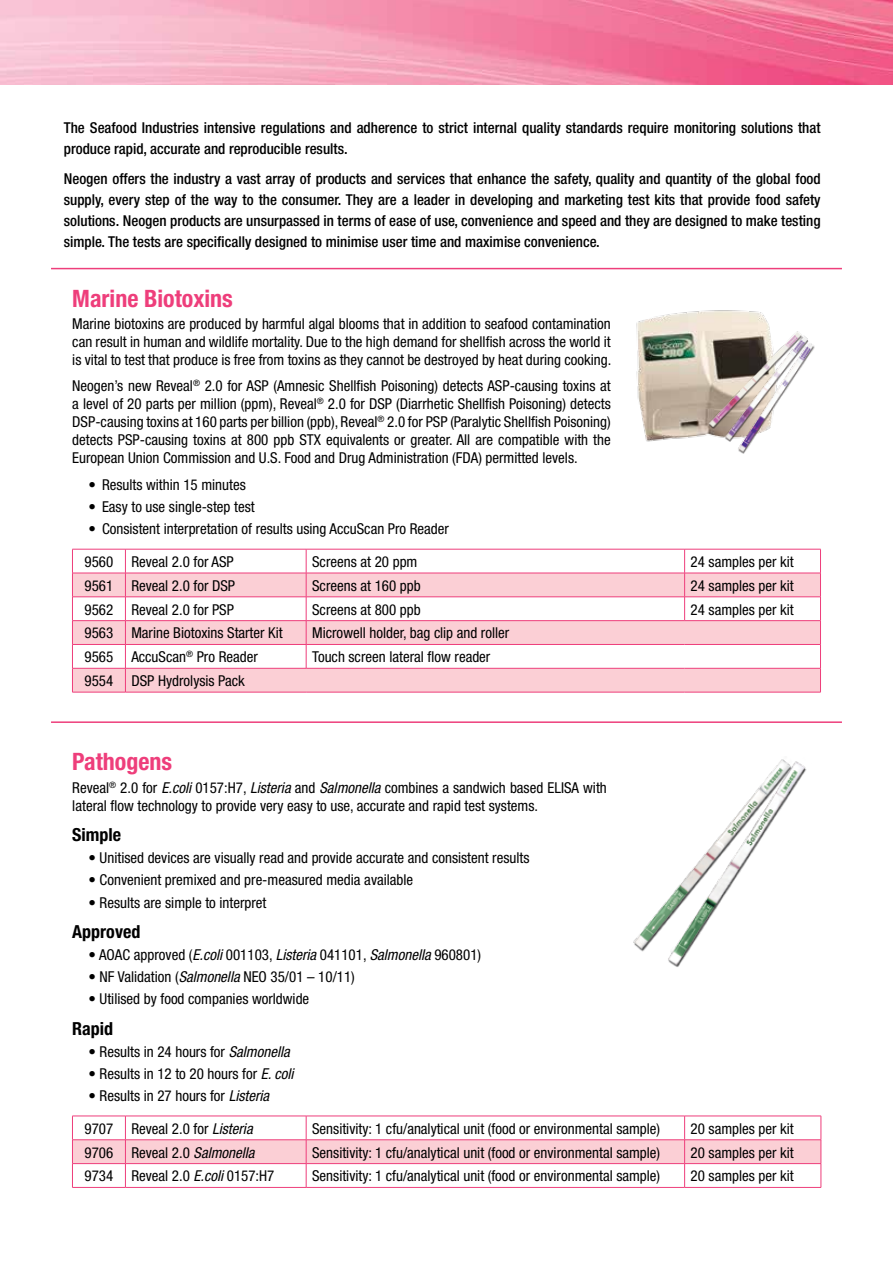
<style>
.page{position:relative;width:893px;height:1263px;background:#fff}
.page>*{position:absolute;margin:0;border:0;box-sizing:border-box;transform-origin:0 0}
.t1{font:700 condensed 24px "Helvetica Neue";color:#ee3e7b}
.t2{font:700 condensed 18px "Helvetica Neue";color:#000}
.t3{font:condensed 15px/18px "Helvetica Neue";color:#000}
.t4{font:500 condensed 15px/21px "Helvetica Neue";color:#000}
.s1{font-style:italic}
</style>
<div class="page">
<svg style="left:73px;top:550px;width:747px;height:23px"></svg>
<svg style="left:73px;top:574px;width:747px;height:118px;fill:#fbcfd5"></svg>
<hr style="left:72px;top:549px;width:53px;height:1px;background:#ee3e7b">
<hr style="left:125px;top:549px;width:181px;height:1px;background:#ee3e7b">
<hr style="left:306px;top:549px;width:379px;height:1px;background:#ee3e7b">
<hr style="left:685px;top:549px;width:136px;height:1px;background:#ee3e7b">
<hr style="left:72px;top:573px;width:53px;height:1px;background:#ee3e7b">
<hr style="left:125px;top:573px;width:181px;height:1px;background:#ee3e7b">
<hr style="left:306px;top:573px;width:379px;height:1px;background:#ee3e7b">
<hr style="left:685px;top:573px;width:136px;height:1px;background:#ee3e7b">
<hr style="left:72px;top:596px;width:53px;height:1px;background:#ee3e7b">
<hr style="left:125px;top:596px;width:181px;height:1px;background:#ee3e7b">
<hr style="left:306px;top:596px;width:379px;height:1px;background:#ee3e7b">
<hr style="left:685px;top:596px;width:136px;height:1px;background:#ee3e7b">
<svg style="left:684px;top:549px;width:1px;height:71px"></svg>
<hr style="left:72px;top:620px;width:53px;height:1px;background:#ee3e7b">
<hr style="left:125px;top:620px;width:181px;height:1px;background:#ee3e7b">
<hr style="left:306px;top:620px;width:379px;height:1px;background:#ee3e7b">
<hr style="left:685px;top:620px;width:136px;height:1px;background:#ee3e7b">
<hr style="left:72px;top:644px;width:53px;height:1px;background:#ee3e7b">
<hr style="left:125px;top:644px;width:181px;height:1px;background:#ee3e7b">
<hr style="left:306px;top:644px;width:379px;height:1px;background:#ee3e7b">
<svg style="left:306px;top:549px;width:1px;height:119px"></svg>
<hr style="left:685px;top:644px;width:136px;height:1px;background:#ee3e7b">
<hr style="left:72px;top:668px;width:53px;height:1px;background:#ee3e7b">
<svg style="left:72px;top:549px;width:1px;height:143px"></svg>
<hr style="left:125px;top:668px;width:181px;height:1px;background:#ee3e7b">
<svg style="left:125px;top:549px;width:1px;height:143px"></svg>
<hr style="left:306px;top:668px;width:379px;height:1px;background:#ee3e7b">
<hr style="left:685px;top:668px;width:136px;height:1px;background:#ee3e7b">
<svg style="left:820px;top:549px;width:1px;height:143px"></svg>
<hr style="left:72px;top:692px;width:53px;height:1px;background:#ee3e7b">
<hr style="left:125px;top:692px;width:181px;height:1px;background:#ee3e7b">
<hr style="left:306px;top:692px;width:379px;height:1px;background:#ee3e7b">
<hr style="left:685px;top:692px;width:136px;height:1px;background:#ee3e7b">
<svg style="left:72px;top:1116px;width:750px;height:71px"></svg>
<hr style="left:72px;top:1187px;width:53px;height:1px;background:#ee3e7b">
<hr style="left:125px;top:1187px;width:181px;height:1px;background:#ee3e7b">
<hr style="left:306px;top:1187px;width:379px;height:1px;background:#ee3e7b">
<hr style="left:685px;top:1187px;width:136px;height:1px;background:#ee3e7b">
<img style="left:636px;top:310px;width:134px;height:132px">
<img style="left:708px;top:328px;width:107px;height:126px">
<img style="left:633px;top:759px;width:174px;height:208px">
<img style="left:0;top:0;width:893px;height:84px">
<hr style="left:51px;top:268px;width:791px;height:1px;background:#ee3e7b">
<hr style="left:51px;top:721px;width:791px;height:2px;background:#ee3e7b">
<p class="t4" style="left:64px;top:117px;width:758px">The Seafood Industries intensive regulations and adherence to strict internal quality standards require monitoring solutions that produce rapid, accurate and reproducible results.</p>
<p class="t4" style="left:64px;top:168px;width:758px;text-align:justify">Neogen offers the industry a vast array of products and services that enhance the safety, quality and quantity of the global food supply, every step of the way to the consumer. They are a leader in developing and marketing test kits that provide food safety solutions. Neogen products are unsurpassed in terms of ease of use, convenience and speed and they are designed to make testing simple. The tests are specifically designed to minimise user time and maximise convenience.</p>
<h1 class="t1" style="left:72px;top:284px;width:162px">Marine Biotoxins</h1>
<p class="t3" style="left:72px;top:315px;width:540px;text-align:justify">Marine biotoxins are produced by harmful algal blooms that in addition to seafood contamination can result in human and wildlife mortality. Due to the high demand for shellfish across the world it is vital to test that produce is free from toxins as they cannot be destroyed by heat during cooking.</p>
<p class="t3" style="left:72px;top:377px;width:540px;text-align:justify">Neogen’s new Reveal<sup>®</sup> 2.0 for ASP (Amnesic Shellfish Poisoning) detects ASP-causing toxins at a level of 20 parts per million (ppm), Reveal<sup>®</sup> 2.0 for DSP (Diarrhetic Shellfish Poisoning) detects DSP-causing toxins at 160 parts per billion (ppb), Reveal<sup>®</sup> 2.0 for PSP (Paralytic Shellfish Poisoning) detects PSP-causing toxins at 800 ppb STX equivalents or greater. All are compatible with the European Union Commission and U.S. Food and Drug Administration (FDA) permitted levels.</p>
<p class="t3" style="left:89px;top:476px;width:159px">• Results within 15 minutes</p>
<p class="t3" style="left:89px;top:498px;width:168px">• Easy to use single-step test</p>
<p class="t3" style="left:85px;top:513px;width:366px;line-height:32.5px">• Consistent interpretation of results using AccuScan Pro Reader<br>9560 Reveal 2.0 for ASP</p>
<p class="t3" style="left:312px;top:553px;width:107px">Screens at 20 ppm</p>
<p class="t3" style="left:691px;top:553px;width:105px">24 samples per kit</p>
<p class="t3" style="left:85px;top:576px;width:152px">9561 Reveal 2.0 for DSP</p>
<p class="t3" style="left:312px;top:576px;width:110px">Screens at 160 ppb</p>
<p class="t3" style="left:691px;top:576px;width:105px">24 samples per kit</p>
<p class="t3" style="left:85px;top:600px;width:151px">9562 Reveal 2.0 for PSP</p>
<p class="t3" style="left:312px;top:600px;width:110px">Screens at 800 ppb</p>
<p class="t3" style="left:691px;top:600px;width:105px">24 samples per kit</p>
<p class="t3" style="left:85px;top:624px;width:200px">9563 Marine Biotoxins Starter Kit</p>
<p class="t3" style="left:312px;top:624px;width:199px">Microwell holder, bag clip and roller</p>
<p class="t3" style="left:84px;top:648px;width:175px">9565 AccuScan<sup>®</sup> Pro Reader</p>
<p class="t3" style="left:312px;top:648px;width:180px">Touch screen lateral flow reader</p>
<p class="t3" style="left:85px;top:672px;width:162px">9554 DSP Hydrolysis Pack</p>
<h1 class="t1" style="left:72px;top:747px;width:101px">Pathogens</h1>
<p class="t3" style="left:72px;top:778px;width:536px">Reveal<sup>®</sup> 2.0 for <span class="s1">E.coli</span> 0157:H7, <span class="s1">Listeria</span> and <span class="s1">Salmonella</span> combines a sandwich based ELISA with lateral flow technology to provide very easy to use, accurate and rapid test systems.</p>
<p class="t2" style="left:72px;top:823px;width:50px">Simple</p>
<p class="t3" style="left:89px;top:849px;width:442px">• Unitised devices are visually read and provide accurate and consistent results</p>
<p class="t3" style="left:89px;top:871px;width:326px">• Convenient premixed and pre-measured media available</p>
<p class="t3" style="left:89px;top:893px;width:179px">• Results are simple to interpret</p>
<p class="t2" style="left:72px;top:920px;width:70px">Approved</p>
<p class="t3" style="left:89px;top:945px;width:394px">• AOAC approved (<span class="s1">E.coli</span> 001103, <span class="s1">Listeria</span> 041101, <span class="s1">Salmonella</span> 960801)</p>
<p class="t3" style="left:89px;top:968px;width:268px">• NF Validation (<span class="s1">Salmonella</span> NEO 35/01 – 10/11)</p>
<p class="t3" style="left:89px;top:990px;width:222px">• Utilised by food companies worldwide</p>
<p class="t2" style="left:72px;top:1017px;width:42px">Rapid</p>
<p class="t3" style="left:89px;top:1042px;width:203px">• Results in 24 hours for <span class="s1">Salmonella</span></p>
<p class="t3" style="left:89px;top:1064px;width:207px">• Results in 12 to 20 hours for <span class="s1">E. coli</span></p>
<p class="t3" style="left:85px;top:1079px;width:186px;line-height:32.5px">• Results in 27 hours for <span class="s1">Listeria<br></span>9707 Reveal 2.0 for <span class="s1">Listeria</span></p>
<p class="t3" style="left:312px;top:1119px;width:350px">Sensitivity: 1 cfu/analytical unit (food or environmental sample)</p>
<p class="t3" style="left:691px;top:1119px;width:105px">20 samples per kit</p>
<p class="t3" style="left:85px;top:1143px;width:172px">9706 Reveal 2.0 <span class="s1">Salmonella</span></p>
<p class="t3" style="left:312px;top:1143px;width:350px">Sensitivity: 1 cfu/analytical unit (food or environmental sample)</p>
<p class="t3" style="left:691px;top:1143px;width:105px">20 samples per kit</p>
<p class="t3" style="left:85px;top:1167px;width:191px">9734 Reveal 2.0 <span class="s1">E.coli</span> 0157:H7</p>
<p class="t3" style="left:312px;top:1167px;width:350px">Sensitivity: 1 cfu/analytical unit (food or environmental sample)</p>
<p class="t3" style="left:691px;top:1167px;width:105px">20 samples per kit</p>
</div>
